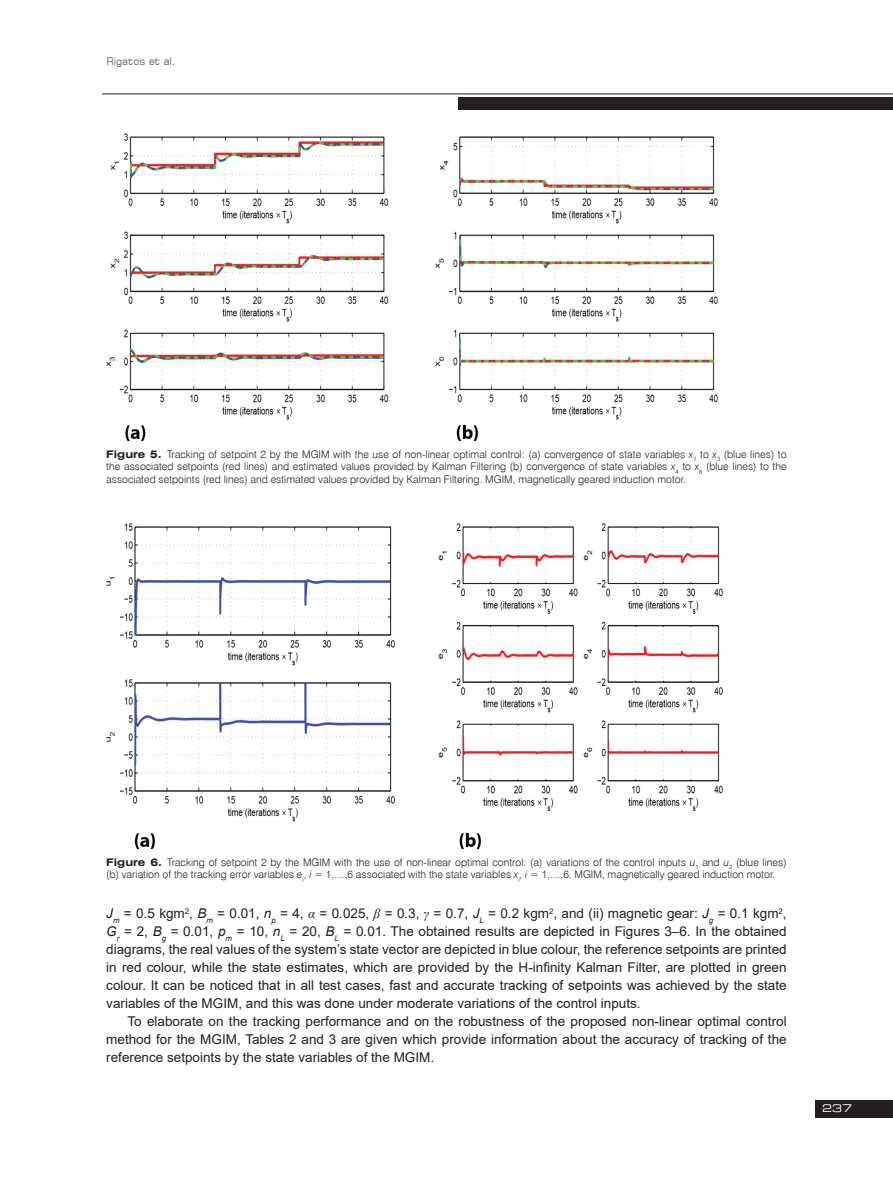
<style>
.page{position:relative;width:893px;height:1178px;background:#fff}
.page>*{position:absolute;margin:0;border:0;box-sizing:border-box;transform-origin:0 0}
.TEKST{font:13.5px/18px "Arial";color:#231f20;text-align:justify}
.TEKST_2{font:13.5px/18px "Arial";color:#231f20;text-align:justify}
.Fig__1__text{font:10.5px/12.6px "Swis 721 Lt EU";color:#231f20;text-align:justify}
.t1{font:10.5px "Square 721 EU";color:#6c6d70}
.t2{font:10.5px "Square 721 Ex EU";color:#fff}
.s1{font-family:"Swis 721 Ex EU";font-weight:700}
.s2{font-style:italic}
.s3{font-family:"Times New Roman";font-style:italic}
</style>
<div class="page">
<div style="left:815px;top:1100px;width:78px;height:17px;background:#231f20"></div>
<hr style="left:102px;top:94px;width:791px;height:1px;background:#231f20">
<div style="left:458px;top:97px;width:435px;height:12px;background:#231f20"></div>
<img style="left:106px;top:134px;width:612px;height:306px">
<img style="left:106px;top:524px;width:616px;height:325px">
<p class="t1" style="left:106px;top:54px;width:71px">Rigatos et al.</p>
<p class="Fig__1__text" style="left:106px;top:448px;width:682px"><span class="s1">Figure 5.</span> Tracking of setpoint 2 by the MGIM with the use of non-linear optimal control: (a) convergence of state variables <span class="s2">x</span><sub>1</sub> to <span class="s2">x</span><sub>3</sub> (blue lines) to the associated setpoints (red lines) and estimated values provided by Kalman Filtering (b) convergence of state variables <span class="s2">x</span><sub>4</sub> to <span class="s2">x</span><sub>6</sub> (blue lines) to the associated setpoints (red lines) and estimated values provided by Kalman Filtering. MGIM, magnetically geared induction motor.</p>
<p class="Fig__1__text" style="left:106px;top:856px;width:682px"><span class="s1">Figure 6.</span> Tracking of setpoint 2 by the MGIM with the use of non-linear optimal control: (a) variations of the control inputs <span class="s2">u</span><sub>1</sub> and <span class="s2">u</span><sub>2</sub> (blue lines) (b) variation of the tracking error variables <span class="s2">e</span><sub>i</sub>, <span class="s2">i</span> = 1,…,6 associated with the state variables <span class="s2">x</span><sub>i</sub>, <span class="s2">i</span> = 1,…,6. MGIM, magnetically geared induction motor.</p>
<p class="TEKST" style="left:106px;top:904px;width:682px"><span class="s2">J</span><sub>m</sub> = 0<span class="s2">.</span>5 kgm<sup>2</sup>, <span class="s2">B</span><sub>m</sub> = 0<span class="s2">.</span>01, <span class="s2">n</span><sub>p</sub> = 4, <span class="s3">α</span> = 0<span class="s2">.</span>025, <span class="s3">β</span> = 0<span class="s2">.</span>3, <span class="s3">γ</span> = 0<span class="s2">.</span>7, <span class="s2">J</span><sub>L</sub> = 0<span class="s2">.</span>2 kgm<sup>2</sup>, and (ii) magnetic gear: <span class="s2">J</span><sub>g</sub> = 0<span class="s2">.</span>1 kgm<sup>2</sup>, <span class="s2">G</span><sub>r</sub> = 2, <span class="s2">B</span><sub>g</sub> = 0<span class="s2">.</span>01, <span class="s2">p</span><sub>m</sub> = 10, <span class="s2">n</span><sub>L</sub> = 20, <span class="s2">B</span><sub>L</sub> = 0<span class="s2">.</span>01. The obtained results are depicted in Figures 3–6. In the obtained diagrams, the real values of the system’s state vector are depicted in blue colour, the reference setpoints are printed in red colour, while the state estimates, which are provided by the H-infinity Kalman Filter, are plotted in green colour. It can be noticed that in all test cases, fast and accurate tracking of setpoints was achieved by the state variables of the MGIM, and this was done under moderate variations of the control inputs.</p>
<p class="TEKST_2" style="left:106px;top:1012px;width:682px;text-indent:21px">To elaborate on the tracking performance and on the robustness of the proposed non-linear optimal control method for the MGIM, Tables 2 and 3 are given which provide information about the accuracy of tracking of the reference setpoints by the state variables of the MGIM.</p>
<p class="t2" style="left:822px;top:1102px;width:31px">237</p>
</div>
